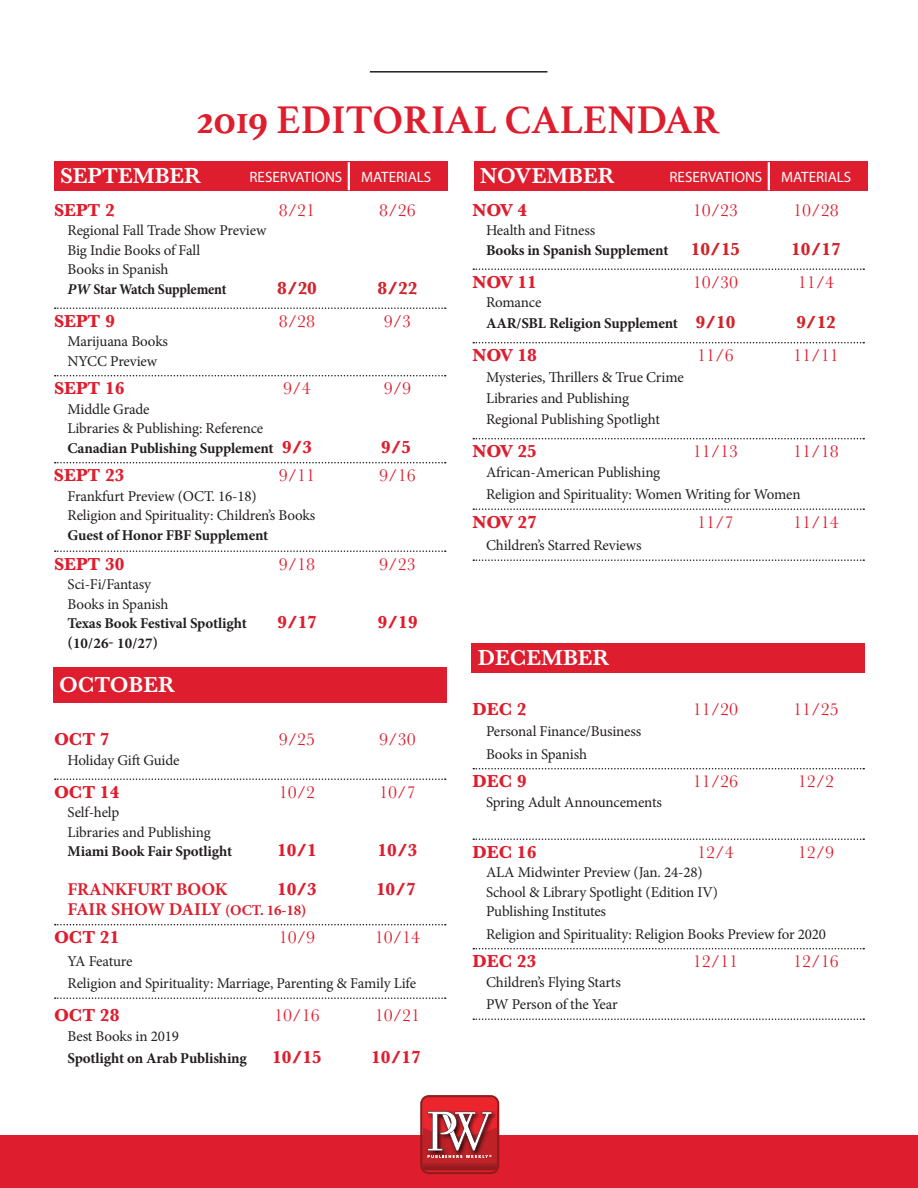
<style>
.page{position:relative;width:918px;height:1188px;background:#fff}
.page>*{position:absolute;margin:0;border:0;box-sizing:border-box;transform-origin:0 0}
.t1{font:700 40.5px "Athelas";color:#de1e2e}
.t2{font:600 22.5px "Baskerville";color:#fff}
.t3{font:18px "Baskerville";color:#de1e2e}
.t4{font:700 18px "Baskerville";color:#de1e2e}
.t5{font:700 18px "Minion Pro";letter-spacing:-.01em;color:#de1e2e}
.t6{font:700 18px "Baskerville";letter-spacing:-.01em;color:#d1232a}
.t7{font:15px/19.5px "Minion Pro";letter-spacing:-.01em;color:#231f20}
.t8{font:700 15px/19.5px "Minion Pro";letter-spacing:-.015em;color:#231f20}
.t9{font:15px "Myriad Pro";color:#fff}
.t10{font:700 15px "Minion Pro";letter-spacing:-.01em;color:#de1e2e}
.s1{font-weight:700;font-style:italic}
.s2{font-weight:700;font-stretch:condensed}
.s3{font-weight:700}
.s4{font-family:"Baskerville";font-weight:700;font-size:18px;color:#de1e2e}
.s5{font-weight:400}
.s6{font-family:"Baskerville";font-size:18px;color:#d1232a}
</style>
<div class="page">
<div style="left:0;top:1136px;width:918px;height:52px;background:#de1e2e"></div>
<hr style="left:370px;top:71px;width:177px;height:2px;background:#231f20">
<svg style="left:55px;top:307px;width:391px;height:2px"></svg>
<svg style="left:55px;top:375px;width:391px;height:1px"></svg>
<svg style="left:55px;top:462px;width:391px;height:1px"></svg>
<svg style="left:55px;top:550px;width:391px;height:2px"></svg>
<svg style="left:55px;top:778px;width:391px;height:2px"></svg>
<svg style="left:55px;top:924px;width:391px;height:1px"></svg>
<svg style="left:55px;top:997px;width:391px;height:2px"></svg>
<svg style="left:473px;top:268px;width:391px;height:2px"></svg>
<svg style="left:473px;top:342px;width:391px;height:1px"></svg>
<svg style="left:473px;top:438px;width:391px;height:1px"></svg>
<svg style="left:473px;top:508px;width:391px;height:2px"></svg>
<svg style="left:473px;top:559px;width:391px;height:2px"></svg>
<svg style="left:473px;top:768px;width:391px;height:1px"></svg>
<svg style="left:473px;top:838px;width:391px;height:2px"></svg>
<svg style="left:473px;top:948px;width:391px;height:1px"></svg>
<svg style="left:473px;top:1018px;width:391px;height:2px"></svg>
<div style="left:54px;top:162px;width:393px;height:29px;background:#de1e2e"></div>
<hr style="left:348px;top:162px;width:2px;height:28px;background:#fff">
<div style="left:474px;top:162px;width:393px;height:29px;background:#de1e2e"></div>
<hr style="left:768px;top:162px;width:2px;height:28px;background:#fff">
<div style="left:53px;top:667px;width:393px;height:36px;background:#de1e2e"></div>
<div style="left:472px;top:643px;width:393px;height:29px;background:#de1e2e"></div>
<svg style="left:420px;top:1095px;width:79px;height:79px;background:#be4247"></svg>
<h1 class="t1" style="left:197px;top:87px;width:525px">2019 EDITORIAL CALENDAR</h1>
<h2 class="t2" style="left:60px;top:160px;width:142px">SEPTEMBER</h2>
<p class="t9" style="left:250px;top:168px;width:94px">RESERVATIONS</p>
<p class="t9" style="left:361px;top:168px;width:72px">MATERIALS</p>
<h2 class="t2" style="left:480px;top:160px;width:136px">NOVEMBER</h2>
<p class="t9" style="left:670px;top:168px;width:94px">RESERVATIONS</p>
<p class="t9" style="left:781px;top:168px;width:72px">MATERIALS</p>
<p class="t4" style="left:54px;top:198px;width:62px">SEPT 2</p>
<p class="t3" style="left:279px;top:199px;width:38px">8/21</p>
<p class="t3" style="left:379px;top:199px;width:38px">8/26</p>
<p class="t7" style="left:68px;top:221px;width:200px">Regional Fall Trade Show Preview<br>Big Indie Books of Fall<br>Books in Spanish<br><span class="s1">PW</span> <span class="s2">Star Watch Supplement</span></p>
<p class="t6" style="left:277px;top:276px;width:41px">8/20</p>
<p class="t6" style="left:378px;top:276px;width:41px">8/22</p>
<p class="t4" style="left:54px;top:309px;width:62px">SEPT 9</p>
<p class="t3" style="left:279px;top:310px;width:38px">8/28</p>
<p class="t3" style="left:384px;top:310px;width:29px">9/3</p>
<p class="t7" style="left:68px;top:332px;width:102px">Marijuana Books<br>NYCC Preview</p>
<p class="t4" style="left:54px;top:376px;width:72px">SEPT 16</p>
<p class="t3" style="left:283px;top:377px;width:29px">9/4</p>
<p class="t3" style="left:384px;top:377px;width:29px">9/9</p>
<p class="t7" style="left:68px;top:399px;width:246px">Middle Grade<br>Libraries &amp; Publishing: Reference<br><span class="s3">Canadian Publishing Supplement</span> <span class="s4">9/3</span></p>
<p class="t4" style="left:381px;top:435px;width:32px">9/5</p>
<p class="t4" style="left:54px;top:463px;width:72px">SEPT 23</p>
<p class="t3" style="left:279px;top:464px;width:38px">9/11</p>
<p class="t3" style="left:379px;top:464px;width:38px">9/16</p>
<p class="t7" style="left:68px;top:486px;width:249px">Frankfurt Preview (OCT. 16-18)<br>Religion and Spirituality: Children’s Books</p>
<p class="t8" style="left:68px;top:525px;width:202px">Guest of Honor FBF Supplement</p>
<p class="t4" style="left:54px;top:552px;width:72px">SEPT 30</p>
<p class="t3" style="left:279px;top:553px;width:38px">9/18</p>
<p class="t3" style="left:379px;top:553px;width:38px">9/23</p>
<p class="t7" style="left:68px;top:575px;width:103px">Sci-Fi/Fantasy<br>Books in Spanish</p>
<p class="t8" style="left:68px;top:614px;width:181px">Texas Book Festival Spotlight</p>
<p class="t4" style="left:277px;top:610px;width:41px">9/17</p>
<p class="t4" style="left:378px;top:610px;width:41px">9/19</p>
<p class="t8" style="left:68px;top:633px;width:92px">(10/26- 10/27)</p>
<h2 class="t2" style="left:59px;top:669px;width:117px">OCTOBER</h2>
<p class="t4" style="left:54px;top:727px;width:57px">OCT 7</p>
<p class="t3" style="left:279px;top:728px;width:38px">9/25</p>
<p class="t3" style="left:379px;top:728px;width:38px">9/30</p>
<p class="t7" style="left:68px;top:750px;width:114px">Holiday Gift Guide</p>
<p class="t4" style="left:54px;top:780px;width:67px">OCT 14</p>
<p class="t3" style="left:279px;top:781px;width:38px">10/2</p>
<p class="t3" style="left:379px;top:781px;width:38px">10/7</p>
<p class="t7" style="left:68px;top:803px;width:145px">Self-help<br>Libraries and Publishing</p>
<p class="t8" style="left:68px;top:842px;width:166px">Miami Book Fair Spotlight</p>
<p class="t4" style="left:277px;top:838px;width:41px">10/1</p>
<p class="t4" style="left:378px;top:838px;width:41px">10/3</p>
<p class="t5" style="left:68px;top:877px;width:162px">FRANKFURT BOOK</p>
<p class="t4" style="left:277px;top:877px;width:41px">10/3</p>
<p class="t4" style="left:376px;top:877px;width:41px">10/7</p>
<p class="t5" style="left:68px;top:897px;width:69px">FAIR Show</p>
<p class="t5" style="left:169px;top:897px;width:24px">Daily</p>
<p class="t10" style="left:225px;top:900px;width:83px">(OCT. 16-18)</p>
<p class="t4" style="left:54px;top:925px;width:67px">OCT 21</p>
<p class="t3" style="left:279px;top:926px;width:38px">10/9</p>
<p class="t3" style="left:375px;top:926px;width:47px">10/14</p>
<p class="t7" style="left:68px;top:950px;width:350px;line-height:22.5px">YA Feature<br>Religion and Spirituality: Marriage, Parenting &amp; Family Life</p>
<p class="t4" style="left:54px;top:1003px;width:67px">OCT 28</p>
<p class="t3" style="left:274px;top:1004px;width:47px">10/16</p>
<p class="t3" style="left:375px;top:1004px;width:47px">10/21</p>
<p class="t7" style="left:68px;top:1026px;width:113px">Best Books in 2019</p>
<p class="t8" style="left:68px;top:1049px;width:181px">Spotlight on Arab Publishing</p>
<p class="t4" style="left:272px;top:1045px;width:51px">10/15</p>
<p class="t4" style="left:371px;top:1045px;width:51px">10/17</p>
<p class="t4" style="left:472px;top:198px;width:56px">NOV 4</p>
<p class="t3" style="left:693px;top:199px;width:47px">10/23</p>
<p class="t3" style="left:793px;top:199px;width:47px">10/28</p>
<p class="t8" style="left:486px;top:221px;width:256px"><span class="s5">Health and Fitness<br></span>Books in Spanish Supplement <span class="s6">10/15</span></p>
<p class="t6" style="left:791px;top:237px;width:51px">10/17</p>
<p class="t4" style="left:472px;top:270px;width:66px">NOV 11</p>
<p class="t3" style="left:693px;top:271px;width:47px">10/30</p>
<p class="t3" style="left:798px;top:271px;width:38px">11/4</p>
<p class="t8" style="left:486px;top:292px;width:251px;line-height:21px"><span class="s5">Romance<br></span>AAR/SBL Religion Supplement <span class="s6">9/10</span></p>
<p class="t6" style="left:796px;top:310px;width:41px">9/12</p>
<p class="t4" style="left:473px;top:343px;width:66px">NOV 18</p>
<p class="t3" style="left:697px;top:344px;width:38px">11/6</p>
<p class="t3" style="left:793px;top:344px;width:47px">11/11</p>
<p class="t7" style="left:486px;top:367px;width:199px;line-height:21px">Mysteries, Thrillers &amp; True Crime<br>Libraries and Publishing<br>Regional Publishing Spotlight</p>
<p class="t4" style="left:472px;top:439px;width:66px">NOV 25</p>
<p class="t3" style="left:693px;top:440px;width:47px">11/13</p>
<p class="t3" style="left:793px;top:440px;width:47px">11/18</p>
<p class="t7" style="left:486px;top:461px;width:316px;line-height:22.5px">African-American Publishing<br>Religion and Spirituality: Women Writing for Women</p>
<p class="t4" style="left:472px;top:510px;width:66px">NOV 27</p>
<p class="t3" style="left:697px;top:511px;width:38px">11/7</p>
<p class="t3" style="left:793px;top:511px;width:47px">11/14</p>
<p class="t7" style="left:486px;top:536px;width:157px">Children’s Starred Reviews</p>
<h2 class="t2" style="left:478px;top:642px;width:133px">DECEMBER</h2>
<p class="t4" style="left:472px;top:697px;width:56px">DEC 2</p>
<p class="t3" style="left:693px;top:698px;width:47px">11/20</p>
<p class="t3" style="left:793px;top:698px;width:47px">11/25</p>
<p class="t7" style="left:486px;top:720px;width:157px;line-height:22.5px">Personal Finance/Business<br>Books in Spanish</p>
<p class="t4" style="left:472px;top:769px;width:56px">DEC 9</p>
<p class="t3" style="left:693px;top:770px;width:47px">11/26</p>
<p class="t3" style="left:798px;top:770px;width:38px">12/2</p>
<p class="t7" style="left:486px;top:792px;width:177px">Spring Adult Announcements</p>
<p class="t4" style="left:472px;top:840px;width:65px">DEC 16</p>
<p class="t3" style="left:697px;top:841px;width:38px">12/4</p>
<p class="t3" style="left:798px;top:841px;width:38px">12/9</p>
<p class="t7" style="left:486px;top:863px;width:234px">ALA Midwinter Preview (Jan. 24-28)<br>School &amp; Library Spotlight (Edition IV)<br>Publishing Institutes</p>
<p class="t7" style="left:486px;top:924px;width:342px">Religion and Spirituality: Religion Books Preview for 2020</p>
<p class="t4" style="left:472px;top:949px;width:65px">DEC 23</p>
<p class="t3" style="left:693px;top:950px;width:47px">12/11</p>
<p class="t3" style="left:793px;top:950px;width:47px">12/16</p>
<p class="t7" style="left:486px;top:971px;width:136px;line-height:22.5px">Children’s Flying Starts<br>PW Person of the Year</p>
</div>
